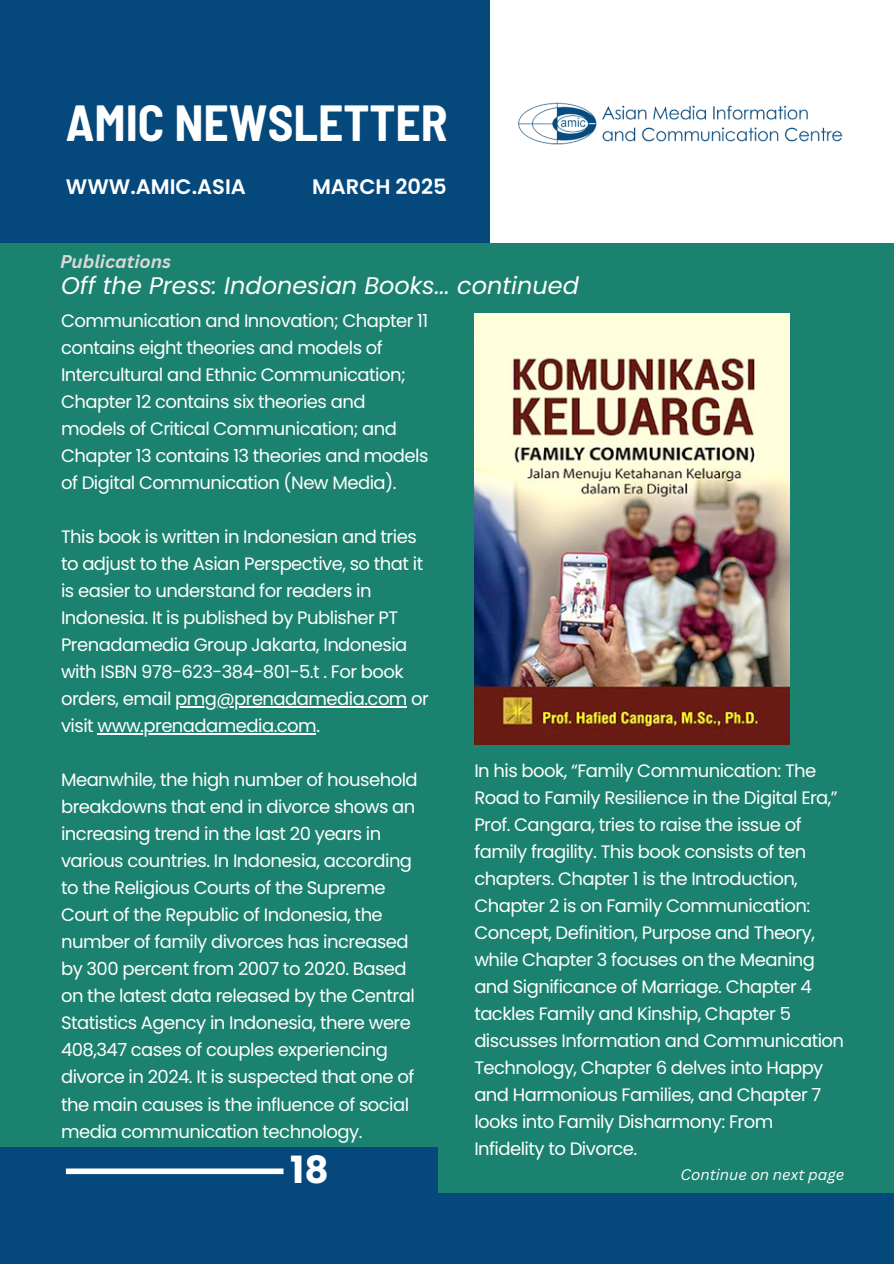
<style>
.page{position:relative;width:894px;height:1264px;background:#fff}
.page>*{position:absolute;margin:0;border:0;box-sizing:border-box;transform-origin:0 0}
.t1{font:700 semi-condensed 49.5px "Barlow";color:#fff}
.t2{font:700 37.5px "Poppins";color:#fff}
.t3{font:italic 24px "Poppins";color:#fff}
.t4{font:600 21px "Poppins";color:#fff}
.t5{font:18px/27px "Poppins";letter-spacing:-.03em;color:#fff}
.t6{font:italic 700 18px "Canva Sans";color:#d9d9d9}
.t7{font:italic 15px "Canva Sans";color:#fff}
</style>
<div class="page">
<div style="left:0;top:0;width:489px;height:243px;background:#04487c"></div>
<div style="left:0;top:1100px;width:893px;height:163px;background:#04487c"></div>
<div style="left:66px;top:1168px;width:217px;height:6px;background:#fff"></div>
<img style="left:518px;top:102px;width:325px;height:43px">
<div style="left:0;top:243px;width:893px;height:903px;background:#1b826f"></div>
<img style="left:474px;top:313px;width:315px;height:431px">
<hr style="left:175px;top:706px;width:232px;height:1px;background:#fff">
<hr style="left:98px;top:733px;width:218px;height:1px;background:#fff">
<div style="left:438px;top:1118px;width:455px;height:74px;background:#1b826f"></div>
<h3 class="t1" style="left:66px;top:92px;width:383px">AMIC NEWSLETTER</h3>
<h3 class="t4" style="left:66px;top:172px;width:181px">WWW.AMIC.ASIA</h3>
<p class="t4" style="left:312px;top:172px;width:136px">MARCH 2025</p>
<p class="t6" style="left:60px;top:249px;width:112px">Publications</p>
<p class="t3" style="left:61px;top:268px;width:519px">Off the Press: Indonesian Books... continued</p>
<h4 class="t5" style="left:61px;top:307px;width:369px">Communication and Innovation; Chapter 11 contains eight theories and models of Intercultural and Ethnic Communication; Chapter 12 contains six theories and models of Critical Communication; and Chapter 13 contains 13 theories and models of Digital Communication (New Media).</h4>
<h2 class="t5" style="left:61px;top:523px;width:369px">This book is written in Indonesian and tries to adjust to the Asian Perspective, so that it is easier to understand for readers in Indonesia. It is published by Publisher PT Prenadamedia Group Jakarta, Indonesia with ISBN 978-623-384-801-5.t . For book orders, email pmg@prenadamedia.com or</h2>
<h5 class="t5" style="left:61px;top:712px;width:260px">visit www.prenadamedia.com.</h5>
<h5 class="t5" style="left:61px;top:766px;width:358px">Meanwhile, the high number of household breakdowns that end in divorce shows an increasing trend in the last 20 years in various countries. In Indonesia, according to the Religious Courts of the Supreme Court of the Republic of Indonesia, the number of family divorces has increased by 300 percent from 2007 to 2020. Based on the latest data released by the Central Statistics Agency in Indonesia, there were</h5>
<h5 class="t5" style="left:61px;top:1036px;width:354px">408,347 cases of couples experiencing divorce in 2024. It is suspected that one of the main causes is the influence of social media communication technology.</h5>
<h1 class="t2" style="left:290px;top:1143px;width:40px">18</h1>
<p class="t5" style="left:474px;top:757px;width:371px">In his book, “Family Communication: The Road to Family Resilience in the Digital Era,” Prof. Cangara, tries to raise the issue of family fragility. This book consists of ten chapters. Chapter 1 is the Introduction, Chapter 2 is on Family Communication:<br>Concept, Definition, Purpose and Theory, while Chapter 3 focuses on the Meaning and Significance of Marriage. Chapter 4 tackles Family and Kinship, Chapter 5 discusses Information and Communication Technology, Chapter 6 delves into Happy and Harmonious Families, and Chapter 7 looks into Family Disharmony: From Infidelity to Divorce.</p>
<h5 class="t7" style="left:680px;top:1163px;width:165px">Continue on next page</h5>
</div>
